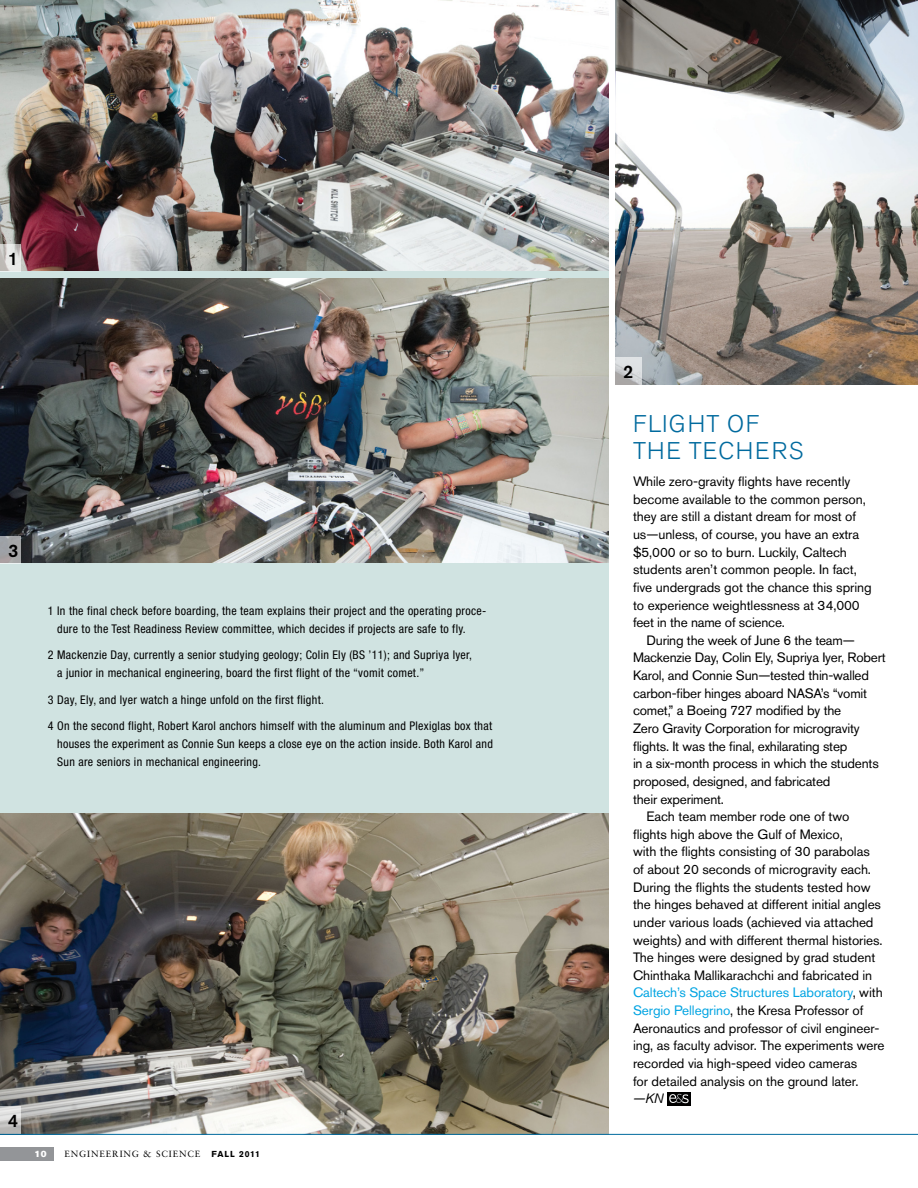
<style>
.page{position:relative;width:918px;height:1188px;background:#fff}
.page>*{position:absolute;margin:0;border:0;box-sizing:border-box;transform-origin:0 0}
.t1{font:300 24px/27px "Akzidenz Grotesk Pro";letter-spacing:.06em;color:#006a9e}
.t2{font:500 18px "Akzidenz Grotesk Pro";color:#000}
.t3{font:13.5px/17.7px "Akzidenz Grotesk Pro";letter-spacing:-.005em;color:#000}
.t4{font:13.5px "Akzidenz Grotesk Pro";letter-spacing:-.005em;color:#00a4e2}
.t5{font:italic 13.5px "Akzidenz Grotesk Pro";color:#000}
.t6{font:condensed 12px/18px "Helvetica Neue";letter-spacing:.025em;color:#000}
.t7{font:9px "Sabon LT Std";letter-spacing:.1em;color:#000}
.t8{font:9px "Akzidenz Grotesk Pro Super";color:#fff}
.s1{font-family:"Akzidenz Grotesk Pro";font-weight:700;font-size:8.7px}
.s2{color:#000}
.s3{color:#00a4e2}
</style>
<div class="page">
<div style="left:0;top:255px;width:608px;height:659px;background:#d0e3e1"></div>
<img style="left:0;top:0;width:608px;height:271px">
<div style="left:667px;top:1092px;width:24px;height:13px;background:#000"></div>
<svg style="left:669px;top:1094px;width:20px;height:9px"></svg>
<img style="left:615px;top:0;width:303px;height:384px">
<img style="left:0;top:814px;width:608px;height:320px">
<img style="left:0;top:279px;width:608px;height:284px">
<svg style="left:0;top:244px;width:21px;height:28px"></svg>
<div style="left:0;top:536px;width:21px;height:28px;background:#a4a3a7"></div>
<svg style="left:615px;top:358px;width:26px;height:27px"></svg>
<svg style="left:0;top:1107px;width:21px;height:27px"></svg>
<div style="left:0;top:1147px;width:54px;height:14px;background:#939598"></div>
<hr style="left:0;top:1134px;width:918px;height:1px;background:#006a9e">
<h2 class="t2" style="left:8px;top:247px;width:12px">1</h2>
<h2 class="t2" style="left:8px;top:539px;width:12px">3</h2>
<p class="t6" style="left:57px;top:601px;width:431px;text-indent:-9px">1 In the final check before boarding, the team explains their project and the operating proce&shy;dure to the Test Readiness Review committee, which decides if projects are safe to fly.</p>
<p class="t6" style="left:57px;top:646px;width:416px;text-indent:-9px">2 Mackenzie Day, currently a senior studying geology; Colin Ely (BS ’11); and Supriya Iyer, a junior in mechanical engineering, board the first flight of the “vomit comet.”</p>
<p class="t6" style="left:48px;top:690px;width:277px">3 Day, Ely, and Iyer watch a hinge unfold on the first flight.</p>
<p class="t6" style="left:57px;top:717px;width:437px;text-align:justify;text-indent:-9px">4 On the second flight, Robert Karol anchors himself with the aluminum and Plexiglas box that houses the experiment as Connie Sun keeps a close eye on the action inside. Both Karol and Sun are seniors in mechanical engineering.</p>
<h2 class="t2" style="left:8px;top:1109px;width:12px">4</h2>
<p class="t8" style="left:34px;top:1148px;width:14px">10</p>
<p class="t7" style="left:64px;top:1149px;width:197px">ENGINEERING &amp; SCIENCE <span class="s1">fall 2011</span></p>
<h2 class="t2" style="left:623px;top:360px;width:12px">2</h2>
<h1 class="t1" style="left:633px;top:410px;width:139px">FLIGHT OF<br>THE TECHERS</h1>
<p class="t3" style="left:633px;top:473px;width:240px">While zero-gravity flights have recently become available to the common person, they are still a distant dream for most of us—unless, of course, you have an extra $5,000 or so to burn. Luckily, Caltech students aren’t common people. In fact, five undergrads got the chance this spring to experience weightlessness at 34,000 feet in the name of science.</p>
<p class="t3" style="left:646px;top:631px;width:210px">During the week of June 6 the team—</p>
<p class="t3" style="left:633px;top:649px;width:254px">Mackenzie Day, Colin Ely, Supriya Iyer, Robert</p>
<p class="t3" style="left:633px;top:666px;width:238px">Karol, and Connie Sun—tested thin-walled</p>
<p class="t3" style="left:633px;top:684px;width:236px">carbon-fiber hinges aboard NASA’s “vomit</p>
<p class="t3" style="left:633px;top:702px;width:210px">comet,” a Boeing 727 modified by the</p>
<p class="t3" style="left:633px;top:719px;width:228px">Zero Gravity Corporation for microgravity</p>
<p class="t3" style="left:633px;top:737px;width:216px">flights. It was the final, exhilarating step</p>
<p class="t3" style="left:633px;top:755px;width:247px">in a six-month process in which the students</p>
<p class="t3" style="left:633px;top:772px;width:199px">proposed, designed, and fabricated</p>
<p class="t3" style="left:633px;top:790px;width:93px">their experiment.</p>
<p class="t3" style="left:646px;top:808px;width:205px">Each team member rode one of two</p>
<p class="t3" style="left:633px;top:825px;width:211px">flights high above the Gulf of Mexico,</p>
<p class="t3" style="left:633px;top:843px;width:238px">with the flights consisting of 30 parabolas</p>
<p class="t3" style="left:633px;top:860px;width:240px">of about 20 seconds of microgravity each.</p>
<p class="t3" style="left:633px;top:878px;width:239px">During the flights the students tested how</p>
<p class="t3" style="left:633px;top:896px;width:250px">the hinges behaved at different initial angles</p>
<p class="t3" style="left:633px;top:913px;width:242px">under various loads (achieved via attached</p>
<p class="t3" style="left:633px;top:931px;width:251px">weights) and with different thermal histories.</p>
<p class="t3" style="left:633px;top:949px;width:244px">The hinges were designed by grad student</p>
<p class="t3" style="left:633px;top:966px;width:241px">Chinthaka Mallikarachchi and fabricated in</p>
<p class="t4" style="left:633px;top:984px;width:251px">Caltech’s Space Structures Laboratory<span class="s2">, with</span></p>
<p class="t3" style="left:633px;top:1001px;width:232px"><span class="s3">Sergio Pellegrino</span>, the Kresa Professor of</p>
<p class="t3" style="left:633px;top:1019px;width:248px">Aeronautics and professor of civil engineer-</p>
<p class="t3" style="left:633px;top:1037px;width:253px">ing, as faculty advisor. The experiments were</p>
<p class="t3" style="left:633px;top:1054px;width:226px">recorded via high-speed video cameras</p>
<p class="t3" style="left:633px;top:1072px;width:227px">for detailed analysis on the ground later.</p>
<p class="t5" style="left:633px;top:1090px;width:32px">—KN</p>
</div>
